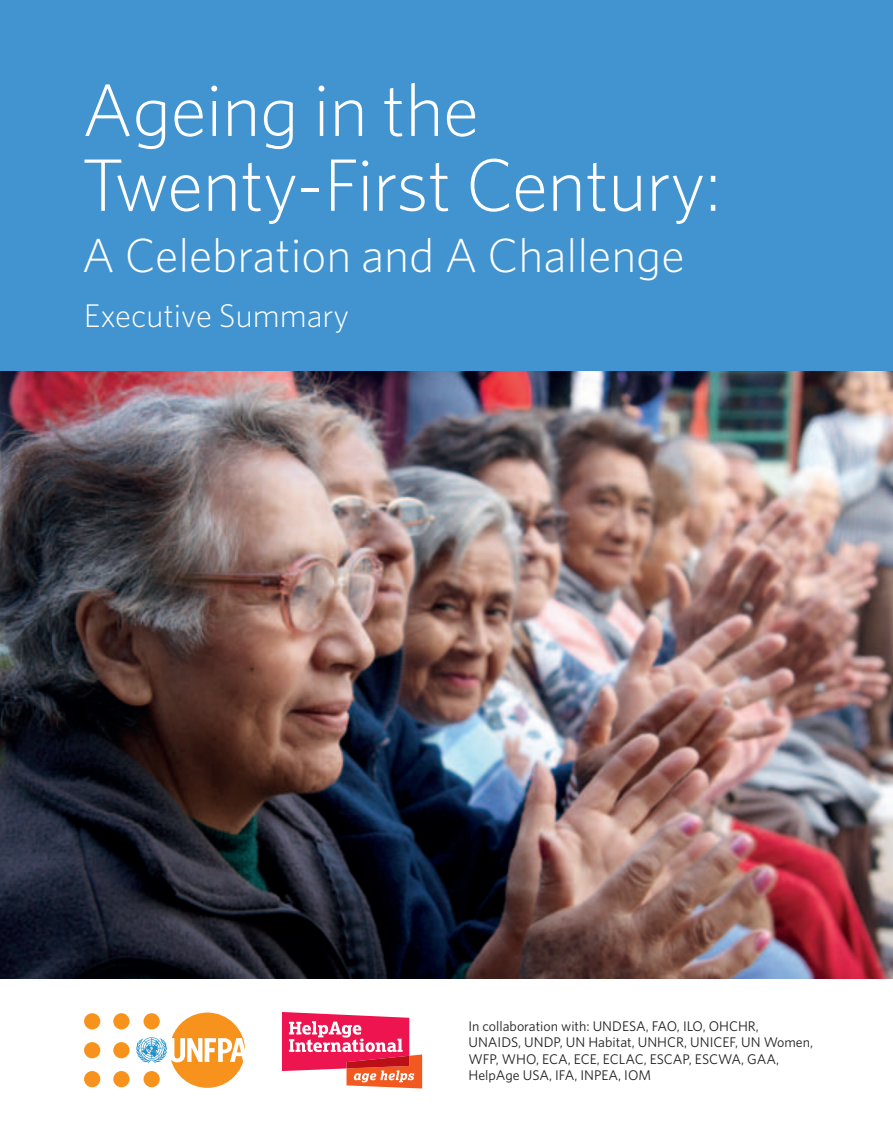
<style>
.page{position:relative;width:893px;height:1132px;background:#fff}
.page>*{position:absolute;margin:0;border:0;box-sizing:border-box;transform-origin:0 0}
.t1{font:300 67.95px/74.8px "UNFPA";letter-spacing:-.01em;color:#fff}
.t2{font:300 43.8px "UNFPA";color:#fff}
.t3{font:300 30px "UNFPA";color:#fff}
.t4{font:12.75px/16.5px "UNFPA Text";color:#231f20}
</style>
<div class="page">
<img style="left:0;top:370px;width:893px;height:608px">
<div style="left:0;top:0;width:893px;height:370px;background:#4194d0"></div>
<div style="left:113px;top:1041px;width:17px;height:16px;background:#f7931d;border-radius:50%"></div>
<div style="left:113px;top:1070px;width:17px;height:16px;background:#f7931d;border-radius:50%"></div>
<div style="left:113px;top:1012px;width:17px;height:17px;background:#f7931d;border-radius:50%"></div>
<div style="left:84px;top:1041px;width:16px;height:16px;background:#f7931d;border-radius:50%"></div>
<div style="left:84px;top:1070px;width:16px;height:16px;background:#f7931d;border-radius:50%"></div>
<div style="left:84px;top:1012px;width:16px;height:17px;background:#f7931d;border-radius:50%"></div>
<svg style="left:136px;top:1012px;width:109px;height:75px"></svg>
<svg style="left:282px;top:1012px;width:140px;height:76px"></svg>
<h1 class="t1" style="left:82px;top:71px;width:641px">Ageing in the<br>Twenty-First Century:</h1>
<h2 class="t2" style="left:82px;top:228px;width:604px">A Celebration and A Challenge</h2>
<h3 class="t3" style="left:84px;top:297px;width:267px">Executive Summary</h3>
<p class="t4" style="left:468px;top:1016px;width:346px">In collaboration with: UNDESA, FAO, ILO, OHCHR, UNAIDS, UNDP, UN Habitat, UNHCR, UNICEF, UN Women, WFP, WHO, ECA, ECE, ECLAC, ESCAP, ESCWA, GAA, HelpAge USA, IFA, INPEA, IOM</p>
</div>
